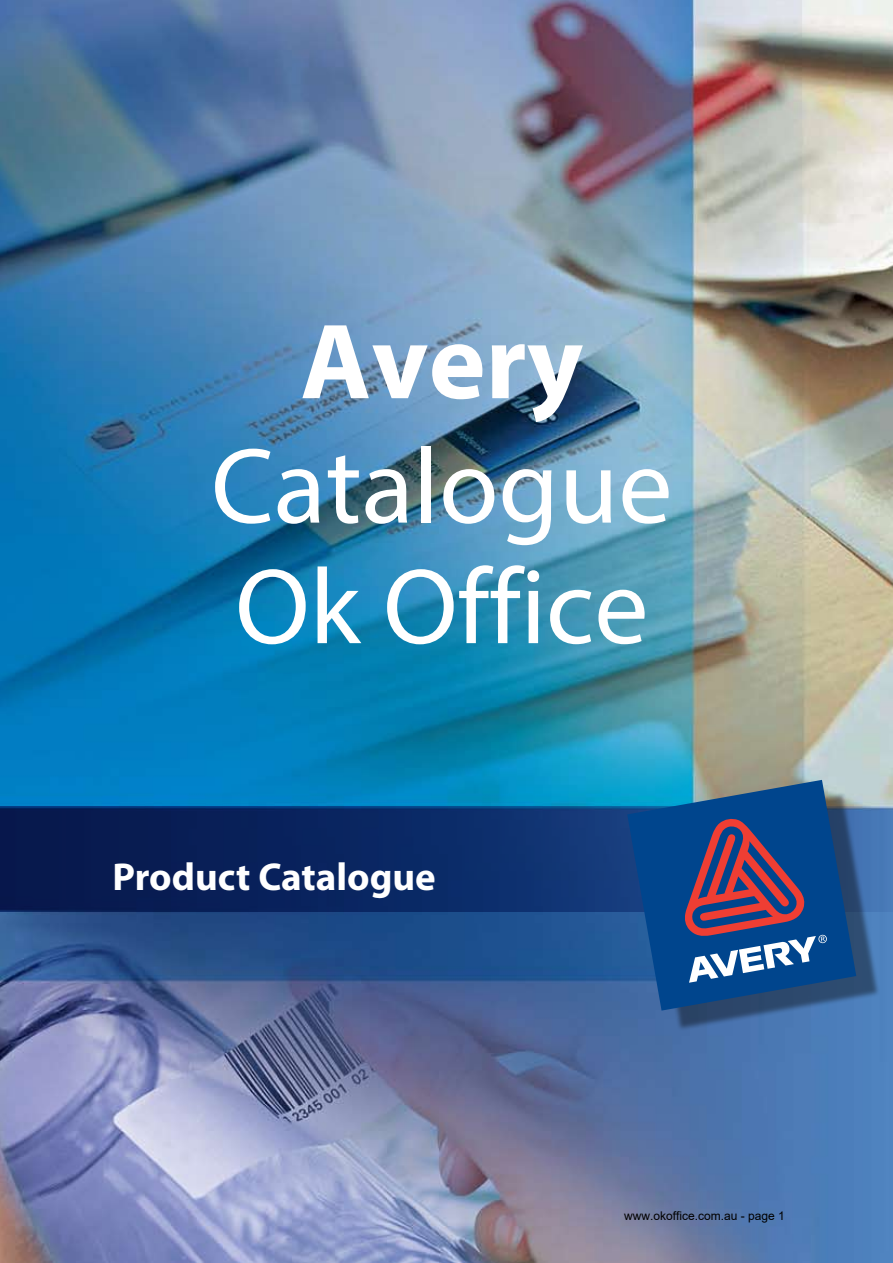
<style>
.page{position:relative;width:893px;height:1263px;background:#fff}
.page>*{position:absolute;margin:0;border:0;box-sizing:border-box;transform-origin:0 0}
.t1{font:108px/120.6px "Myriad Pro";color:#fff}
.t2{font:700 108px "Myriad Pro";color:#fff}
.t3{font:700 39px "Myriad Pro";color:#fff}
.t4{font:12px "Arial";color:#000}
</style>
<div class="page">
<img style="left:0;top:0;width:893px;height:1263px">
<svg style="left:0;top:806px;width:893px;height:106px;background:#0a2660"></svg>
<div style="left:642px;top:791px;width:238px;height:239px;background:#000;opacity:.4"></div>
<svg style="left:627px;top:780px;width:229px;height:230px;background:#1b568e"></svg>
<svg style="left:684px;top:818px;width:143px;height:165px;background:#4a5181"></svg>
<h1 class="t2" style="left:301px;top:291px;width:284px">Avery</h1>
<h1 class="t1" style="left:211px;top:424px;width:463px">Catalogue<br>Ok Office</h1>
<h2 class="t3" style="left:113px;top:851px;width:325px">Product Catalogue</h2>
<p class="t4" style="left:624px;top:1207px;width:162px">www.okoffice.com.au - page 1</p>
</div>
